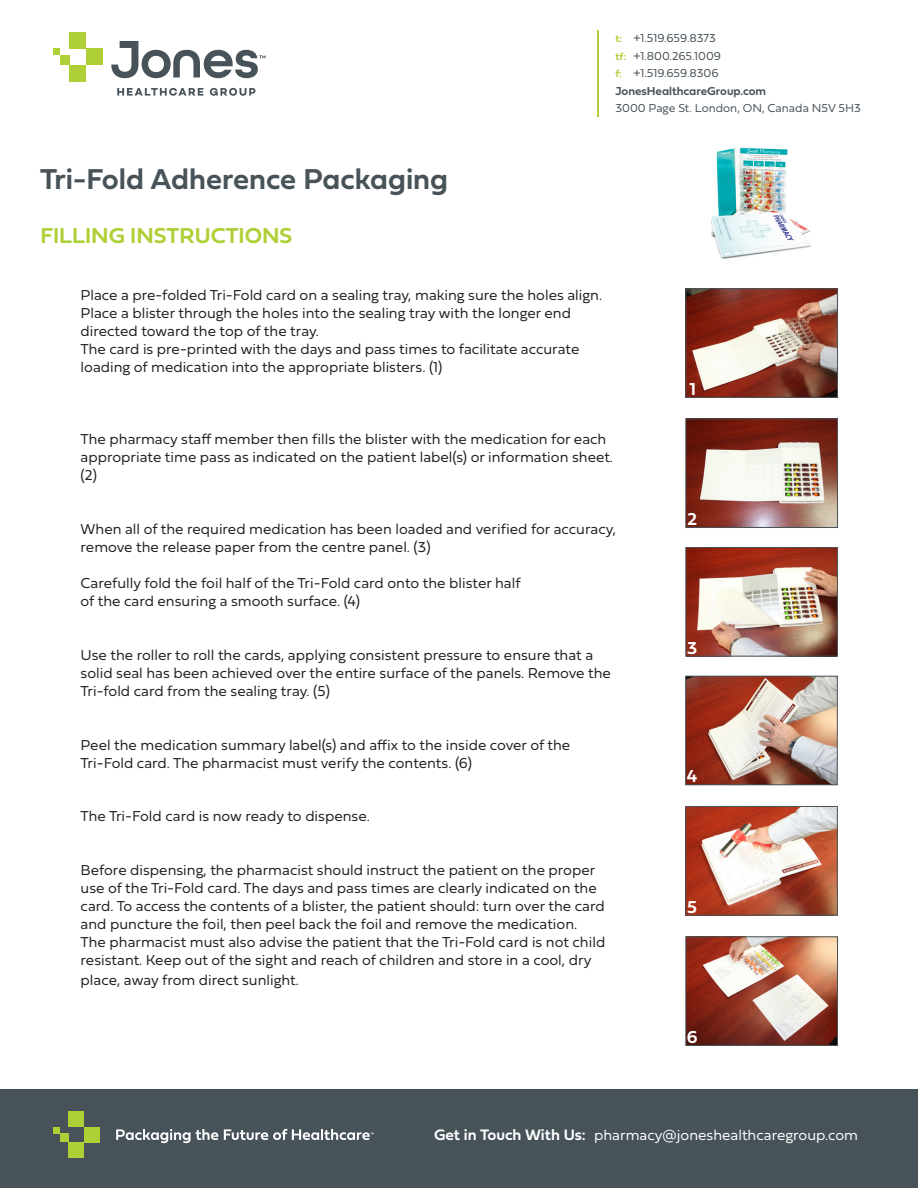
<style>
.page{position:relative;width:918px;height:1188px;background:#fff}
.page>*{position:absolute;margin:0;border:0;box-sizing:border-box;transform-origin:0 0}
.Chart_headings{font:30px "Fieldwork Geo Demibold";color:#475259}
.Body_Copy{font:22.5px "Fieldwork Geo Demibold";color:#aed036}
.Body_Copy-2{font:18px "Fieldwork Geo Demibold";color:#fff}
.Subhead{font:15.9px "Fieldwork Geo Demibold";color:#fff}
.Body_Copy-3{font:15px/18px "Fieldwork Hum Light";color:#231f20}
.t1{font:15px "Fieldwork Hum Light";color:#fff}
.t2{font:12px/17.4px "Fieldwork Hum Light";color:#475259}
.s1{font-family:"Fieldwork Geo Demibold";font-size:10.5px;color:#aed036}
.s2{font-family:"Fieldwork Geo Demibold"}
</style>
<div class="page">
<img style="left:688px;top:291px;width:148px;height:105px">
<div style="left:686px;top:289px;width:152px;height:109px;border:1px solid #475259"></div>
<img style="left:688px;top:421px;width:148px;height:105px">
<div style="left:686px;top:419px;width:152px;height:109px;border:1px solid #475259"></div>
<img style="left:688px;top:549px;width:148px;height:105px">
<div style="left:686px;top:547px;width:152px;height:109px;border:1px solid #475259"></div>
<img style="left:687px;top:678px;width:149px;height:105px">
<div style="left:685px;top:676px;width:153px;height:109px;border:1px solid #475259"></div>
<img style="left:687px;top:808px;width:149px;height:105px">
<div style="left:685px;top:806px;width:153px;height:109px;border:1px solid #475259"></div>
<img style="left:688px;top:939px;width:148px;height:105px">
<div style="left:686px;top:937px;width:152px;height:109px;border:1px solid #475259"></div>
<img style="left:711px;top:147px;width:100px;height:112px">
<hr style="left:597px;top:30px;width:1px;height:87px;background:#aed036">
<div style="left:69px;top:32px;width:17px;height:16px;background:#aed036"></div>
<div style="left:86px;top:48px;width:16px;height:17px;background:#aed036"></div>
<div style="left:60px;top:55px;width:9px;height:10px;background:#aed036"></div>
<div style="left:53px;top:48px;width:7px;height:7px;background:#aed036"></div>
<div style="left:69px;top:65px;width:17px;height:16px;background:#aed036"></div>
<svg style="left:117px;top:88px;width:86px;height:8px"></svg>
<svg style="left:210px;top:88px;width:45px;height:8px"></svg>
<svg style="left:111px;top:41px;width:155px;height:37px"></svg>
<div style="left:0;top:1089px;width:918px;height:99px;background:#475259"></div>
<div style="left:69px;top:1111px;width:15px;height:16px;background:#aed036"></div>
<div style="left:84px;top:1127px;width:16px;height:15px;background:#aed036"></div>
<div style="left:60px;top:1133px;width:9px;height:9px;background:#aed036"></div>
<div style="left:53px;top:1127px;width:7px;height:6px;background:#aed036"></div>
<div style="left:69px;top:1142px;width:15px;height:16px;background:#aed036"></div>
<svg style="left:116px;top:1128px;width:258px;height:15px"></svg>
<p class="t2" style="left:615px;top:29px;width:247px"><span class="s1">t:</span> +1.519.659.8373<br><span class="s1">tf:</span> +1.800.265.1009<br><span class="s1">f:</span> +1.519.659.8306<br><span class="s2">JonesHealthcareGroup.com<br></span>3000 Page St. London, ON, Canada N5V 5H3</p>
<p class="Chart_headings" style="left:40px;top:156px;width:410px">Tri-Fold Adherence Packaging</p>
<p class="Body_Copy" style="left:40px;top:218px;width:253px">FILLING INSTRUCTIONS</p>
<p class="Body_Copy-3" style="left:81px;top:285px;width:523px">Place a pre-folded Tri-Fold card on a sealing tray, making sure the holes align.<br>Place a blister through the holes into the sealing tray with the longer end directed toward the top of the tray.<br>The card is pre-printed with the days and pass times to facilitate accurate loading of medication into the appropriate blisters. (1)</p>
<p class="Body_Copy-2" style="left:689px;top:375px;width:8px">1</p>
<p class="Body_Copy-3" style="left:81px;top:429px;width:534px">The pharmacy staff member then fills the blister with the medication for each appropriate time pass as indicated on the patient label(s) or information sheet. (2)</p>
<p class="Body_Copy-3" style="left:81px;top:519px;width:537px">When all of the required medication has been loaded and verified for accuracy, remove the release paper from the centre panel. (3)</p>
<p class="Body_Copy-3" style="left:81px;top:573px;width:442px">Carefully fold the foil half of the Tri-Fold card onto the blister half of the card ensuring a smooth surface. (4)</p>
<p class="Body_Copy-3" style="left:81px;top:645px;width:532px">Use the roller to roll the cards, applying consistent pressure to ensure that a solid seal has been achieved over the entire surface of the panels. Remove the<br>Tri-fold card from the sealing tray. (5)</p>
<p class="Body_Copy-3" style="left:81px;top:735px;width:491px">Peel the medication summary label(s) and affix to the inside cover of the<br>Tri-Fold card. The pharmacist must verify the contents. (6)</p>
<p class="Body_Copy-3" style="left:81px;top:807px;width:291px">The Tri-Fold card is now ready to dispense.</p>
<p class="Body_Copy-3" style="left:81px;top:861px;width:526px">Before dispensing, the pharmacist should instruct the patient on the proper use of the Tri-Fold card. The days and pass times are clearly indicated on the card. To access the contents of a blister, the patient should: turn over the card and puncture the foil, then peel back the foil and remove the medication.<br>The pharmacist must also advise the patient that the Tri-Fold card is not child resistant. Keep out of the sight and reach of children and store in a cool, dry</p>
<p class="Body_Copy-3" style="left:81px;top:970px;width:220px">place, away from direct sunlight.</p>
<p class="Body_Copy-2" style="left:688px;top:505px;width:11px">2</p>
<p class="Body_Copy-2" style="left:687px;top:634px;width:12px">3</p>
<p class="Body_Copy-2" style="left:687px;top:762px;width:12px">4</p>
<p class="Body_Copy-2" style="left:687px;top:892px;width:11px">5</p>
<p class="Body_Copy-2" style="left:687px;top:1023px;width:12px">6</p>
<p class="Subhead" style="left:434px;top:1123px;width:153px">Get in Touch With Us:</p>
<p class="t1" style="left:594px;top:1123px;width:265px">pharmacy@joneshealthcaregroup.com</p>
</div>
